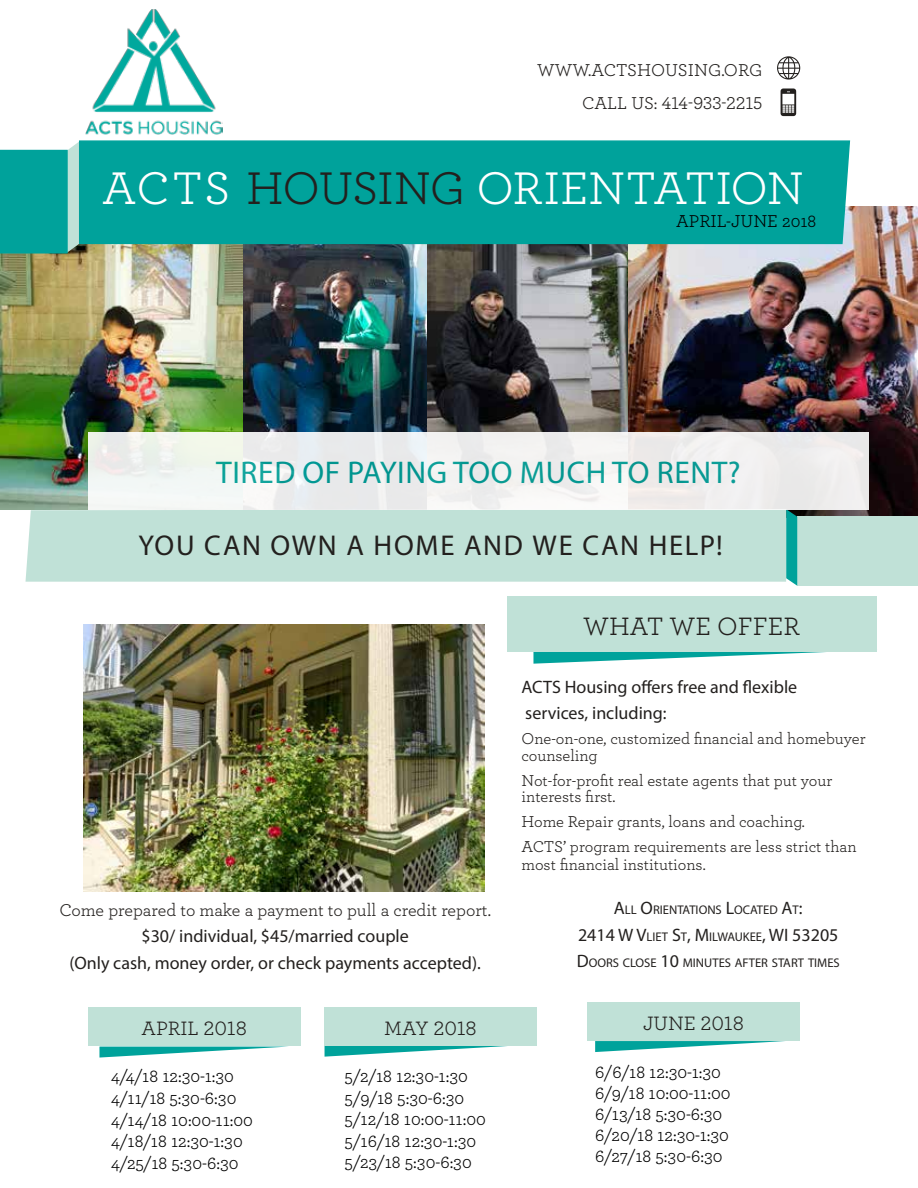
<style>
.page{position:relative;width:918px;height:1188px;background:#fff}
.page>*{position:absolute;margin:0;border:0;box-sizing:border-box;transform-origin:0 0}
.t1{font:48px "Archer";letter-spacing:-.025em;color:#fff}
.t2{font:31.5px "Myriad Pro";letter-spacing:.02em;color:#00a29b}
.t3{font:28.65px "Myriad Pro";letter-spacing:.06em;color:#23201e}
.t4{font:26.4px "Archer";color:#23201e}
.t5{font:20.4px "Archer";color:#23201e}
.t6{font:18px/21.6px "Archer";color:#000}
.t7{font:18px/26.5px "Myriad Pro";color:#23201e}
.t8{font:18px/33px "Archer";color:#23201e;text-align:right}
.t9{font:18px "Myriad Pro";color:#23201e}
.t10{font:16.5px/16.5px "Archer";color:#23201e}
.t11{font:12.6px "Myriad Pro";color:#23201e}
.s1{color:#23201e}
.s2{font-size:18px}
.s3{font-size:12.6px}
</style>
<div class="page">
<img style="left:627px;top:207px;width:291px;height:310px">
<img style="left:427px;top:245px;width:200px;height:187px">
<img style="left:0;top:245px;width:244px;height:264px">
<img style="left:244px;top:245px;width:183px;height:187px">
<img style="left:83px;top:624px;width:401px;height:268px">
<svg style="left:777px;top:56px;width:23px;height:24px"></svg>
<svg style="left:781px;top:89px;width:15px;height:27px"></svg>
<svg style="left:533px;top:650px;width:344px;height:14px"></svg>
<svg style="left:595px;top:1041px;width:190px;height:11px"></svg>
<svg style="left:325px;top:1046px;width:182px;height:11px"></svg>
<svg style="left:0;top:142px;width:80px;height:112px;background:#28aea7"></svg>
<div style="left:78px;top:140px;width:773px;height:105px;background:#00a29b"></div>
<div style="left:797px;top:517px;width:121px;height:69px;background:#c0e1d7"></div>
<svg style="left:786px;top:510px;width:11px;height:76px"></svg>
<div style="left:26px;top:509px;width:760px;height:73px;background:#c0e1d7"></div>
<div style="left:507px;top:597px;width:369px;height:55px;background:#c0e1d7"></div>
<div style="left:325px;top:1007px;width:212px;height:39px;background:#c0e1d7"></div>
<div style="left:587px;top:1003px;width:213px;height:38px;background:#c0e1d7"></div>
<div style="left:88px;top:432px;width:780px;height:78px;background:#f0efee"></div>
<div style="left:88px;top:1007px;width:212px;height:39px;background:#c0e1d7"></div>
<svg style="left:99px;top:1047px;width:182px;height:11px"></svg>
<img style="left:85px;top:9px;width:137px;height:126px">
<p class="t8" style="left:537px;top:52px;width:227px">WWW.ACTSHOUSING.ORG<br>CALL US: 414-933-2215</p>
<h1 class="t1" style="left:102px;top:154px;width:703px">ACTS <span class="s1">HOUSING</span> ORIENTATION</h1>
<p class="t6" style="left:676px;top:209px;width:142px">APRIL-JUNE 2018</p>
<h2 class="t2" style="left:216px;top:453px;width:526px">TIRED OF PAYING TOO MUCH TO RENT?</h2>
<h3 class="t3" style="left:138px;top:528px;width:586px">YOU CAN OWN A HOME AND WE CAN HELP!</h3>
<p class="t8" style="left:59px;top:893px;width:433px">Come prepared to make a payment to pull a credit report.</p>
<p class="t7" style="left:69px;top:923px;width:413px;text-align:center">$30/ individual, $45/married couple<br>(Only cash, money order, or check payments accepted).</p>
<h3 class="t4" style="left:583px;top:608px;width:218px">WHAT WE OFFER</h3>
<p class="t7" style="left:522px;top:673px;width:277px">ACTS Housing offers free and flexible services, including:</p>
<p class="t10" style="left:522px;top:730px;width:346px">One-on-one, customized financial and homebuyer counseling</p>
<p class="t10" style="left:522px;top:771px;width:312px">Not-for-profit real estate agents that put your interests first.</p>
<p class="t10" style="left:522px;top:808px;width:337px;line-height:25px">Home Repair grants, loans and coaching.<br>ACTS’ program requirements are less strict than</p>
<p class="t10" style="left:522px;top:856px;width:186px">most financial institutions.</p>
<p class="t11" style="left:614px;top:902px;width:190px"><span class="s2">A</span>LL <span class="s2">O</span>RIENTATIONS <span class="s2">L</span>OCATED <span class="s2">A</span>T<span class="s2">:</span></p>
<p class="t9" style="left:578px;top:924px;width:262px">2414 W V<span class="s3">LIET</span> S<span class="s3">T</span>, M<span class="s3">ILWAUKEE</span>, WI 53205</p>
<p class="t11" style="left:577px;top:955px;width:265px"><span class="s2">D</span>OORS CLOSE <span class="s2">10</span> MINUTES AFTER START TIMES</p>
<p class="t5" style="left:142px;top:1014px;width:107px">APRIL 2018</p>
<p class="t5" style="left:384px;top:1014px;width:94px">MAY 2018</p>
<p class="t5" style="left:643px;top:1009px;width:102px">JUNE 2018</p>
<p class="t6" style="left:111px;top:1065px;width:143px">4/4/18 12:30-1:30<br>4/11/18 5:30-6:30<br>4/14/18 10:00-11:00<br>4/18/18 12:30-1:30<br>4/25/18 5:30-6:30</p>
<p class="t6" style="left:345px;top:1064px;width:143px">5/2/18 12:30-1:30<br>5/9/18 5:30-6:30<br>5/12/18 10:00-11:00<br>5/16/18 12:30-1:30<br>5/23/18 5:30-6:30</p>
<p class="t6" style="left:595px;top:1061px;width:137px;line-height:21px">6/6/18 12:30-1:30<br>6/9/18 10:00-11:00<br>6/13/18 5:30-6:30<br>6/20/18 12:30-1:30<br>6/27/18 5:30-6:30</p>
</div>
